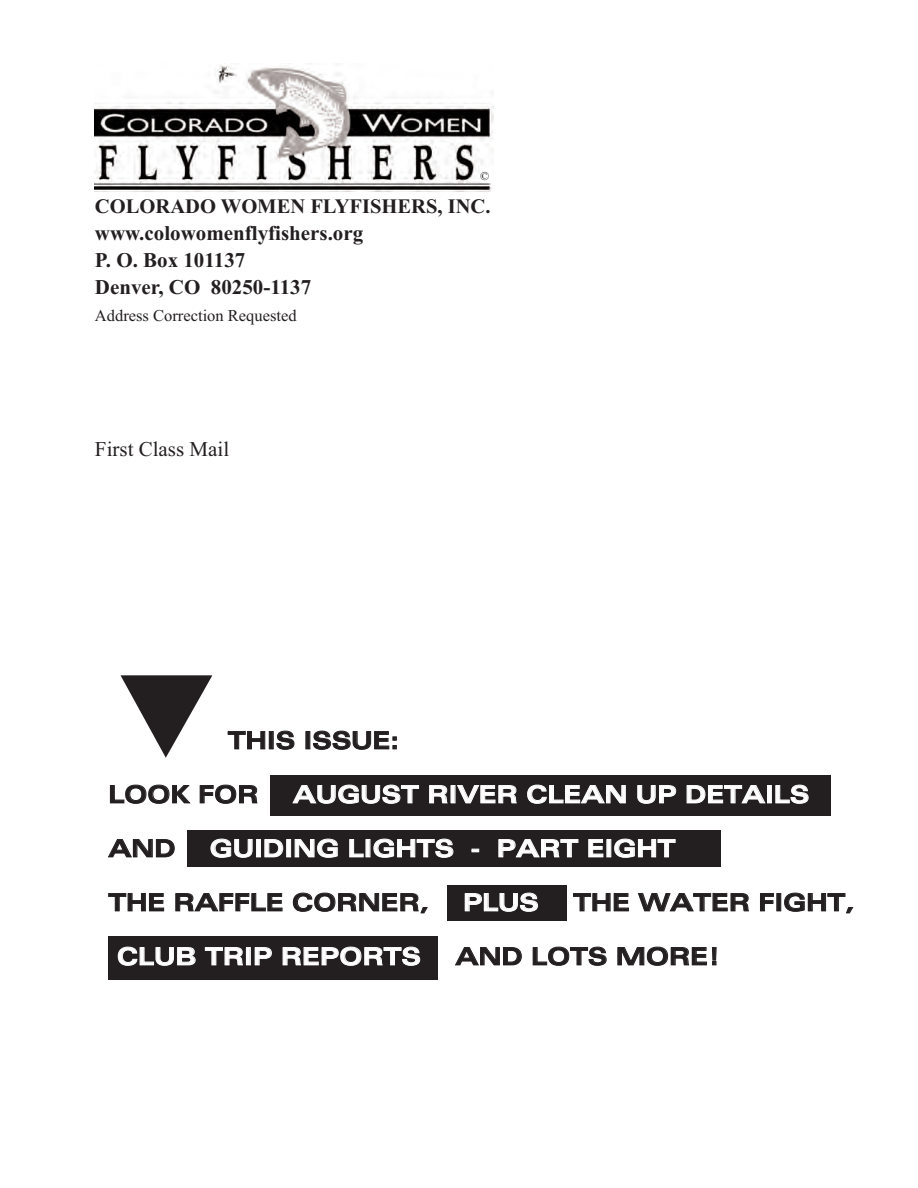
<style>
.page{position:relative;width:918px;height:1188px;background:#fff}
.page>*{position:absolute;margin:0;border:0;box-sizing:border-box;transform-origin:0 0}
.t1{font:700 expanded 24px "Univers";color:#fff}
.t2{font:700 expanded 24px "Univers";letter-spacing:-.005em;color:#231f20}
.t3{font:700 21px/27px "Times New Roman";color:#231f20}
.t4{font:21px "Times New Roman";color:#231f20}
.t5{font:700 20.55px "Times New Roman";color:#231f20}
.t6{font:16.5px "Times New Roman";color:#231f20}
.t7{font:12px "Times New Roman";color:#231f20}
</style>
<div class="page">
<div style="left:270px;top:775px;width:561px;height:41px;background:#231f20"></div>
<div style="left:187px;top:830px;width:534px;height:37px;background:#231f20"></div>
<div style="left:447px;top:885px;width:120px;height:36px;background:#231f20"></div>
<div style="left:108px;top:936px;width:330px;height:43px;background:#231f20"></div>
<img style="left:95px;top:63px;width:398px;height:129px">
<div style="left:480px;top:172px;width:11px;height:11px;background:#fff"></div>
<p class="t7" style="left:480px;top:169px;width:11px">©</p>
<p class="t5" style="left:95px;top:193px;width:397px">COLORADO WOMEN FLYFISHERS, INC.</p>
<p class="t3" style="left:95px;top:219px;width:270px">www.colowomenflyfishers.org<br>P. O. Box 101137<br>Denver, CO 80250-1137</p>
<p class="t6" style="left:95px;top:305px;width:203px">Address Correction Requested</p>
<p class="t4" style="left:95px;top:436px;width:136px">First Class Mail</p>
<p class="t2" style="left:228px;top:732px;width:173px">THIS ISSUE:</p>
<p class="t2" style="left:108px;top:786px;width:152px">LOOK FOR</p>
<p class="t1" style="left:293px;top:786px;width:518px">AUGUST RIVER CLEAN UP DETAILS</p>
<p class="t2" style="left:108px;top:840px;width:69px">AND</p>
<p class="t1" style="left:210px;top:840px;width:467px">GUIDING LIGHTS - PART EIGHT</p>
<p class="t2" style="left:108px;top:894px;width:322px">THE RAFFLE CORNER,</p>
<p class="t1" style="left:463px;top:894px;width:77px">PLUS</p>
<p class="t2" style="left:573px;top:894px;width:282px">THE WATER FIGHT,</p>
<p class="t1" style="left:117px;top:948px;width:306px">CLUB TRIP REPORTS</p>
<p class="t2" style="left:455px;top:948px;width:267px">AND LOTS MORE!</p>
</div>
